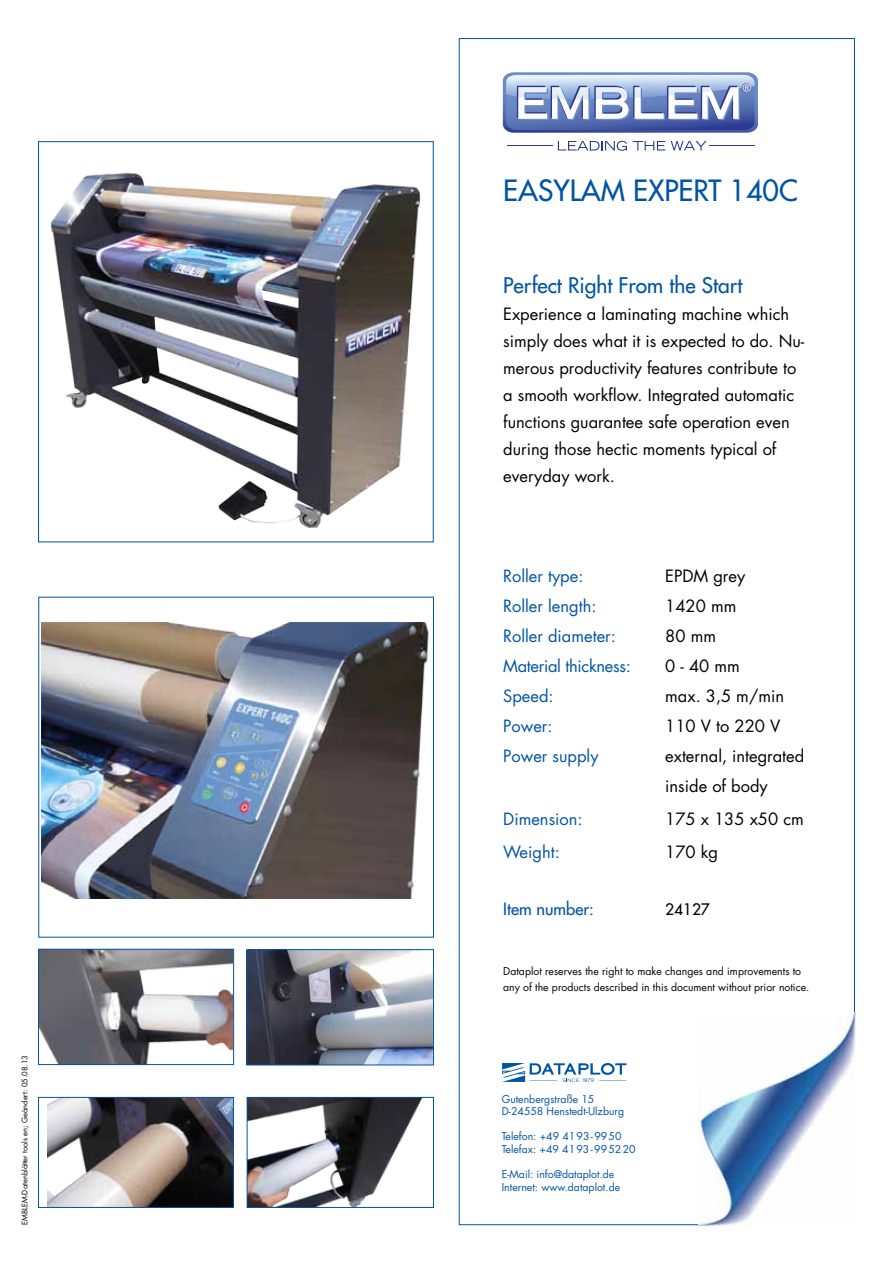
<style>
.page{position:relative;width:893px;height:1263px;background:#fff}
.page>*{position:absolute;margin:0;border:0;box-sizing:border-box;transform-origin:0 0}
.t1{font:28.5px "Futura";color:#0054a4}
.t2{font:21px "Futura";color:#0054a4}
.t3{font:16.5px/27px "Futura";color:#000}
.t4{font:16.5px "Futura";color:#0054a4}
.t5{font:16.5px "Futura";letter-spacing:-.02em;color:#0054a4}
.t6{font:16.5px "Futura";color:#0054a4}
.t7{font:15.45px "Futura";color:#000}
.t8{font:10.5px/12.6px "Futura";color:#0054a4}
.t9{font:10.5px/16.5px "Futura";color:#000}
.t10{font:7.5px "Futura";color:#000}
</style>
<div class="page">
<svg style="left:502px;top:1063px;width:124px;height:19px"></svg>
<img style="left:699px;top:1012px;width:157px;height:216px">
<img style="left:249px;top:1099px;width:173px;height:107px">
<div style="left:247px;top:1097px;width:187px;height:111px;border:1px solid #0054a4"></div>
<img style="left:47px;top:1099px;width:185px;height:107px">
<div style="left:38px;top:1097px;width:196px;height:111px;border:1px solid #0054a4"></div>
<img style="left:40px;top:951px;width:192px;height:112px">
<div style="left:38px;top:949px;width:196px;height:116px;border:1px solid #0054a4"></div>
<img style="left:249px;top:951px;width:183px;height:112px">
<div style="left:247px;top:949px;width:187px;height:116px;border:1px solid #0054a4"></div>
<img style="left:41px;top:623px;width:388px;height:275px">
<img style="left:50px;top:172px;width:371px;height:357px">
<div style="left:38px;top:141px;width:395px;height:401px;border:1px solid #0054a4"></div>
<svg style="left:503px;top:72px;width:255px;height:61px"></svg>
<svg style="left:558px;top:141px;width:69px;height:10px"></svg>
<svg style="left:633px;top:141px;width:32px;height:9px"></svg>
<svg style="left:671px;top:141px;width:35px;height:9px"></svg>
<hr style="left:507px;top:145px;width:46px;height:1px;background:#2b3990">
<hr style="left:709px;top:145px;width:46px;height:1px;background:#2b3990">
<p class="t10" style="left:20px;top:1224px;width:171px;rotate:-90deg">EMBLEM-Datenblätter tools en; Geändert: 05.08.13</p>
<h1 class="t1" style="left:503px;top:172px;width:296px">EASYLAM EXPERT 140C</h1>
<p class="t2" style="left:503px;top:272px;width:241px">Perfect Right From the Start</p>
<p class="t3" style="left:503px;top:300px;width:303px">Experience a laminating machine which simply does what it is expected to do. Nu&shy;merous productivity features contribute to a smooth workflow. Integrated automatic functions guarantee safe operation even during those hectic moments typical of everyday work.</p>
<p class="t4" style="left:503px;top:564px;width:82px">Roller type:</p>
<p class="t3" style="left:665px;top:562px;width:82px">EPDM grey</p>
<p class="t4" style="left:503px;top:594px;width:95px">Roller length:</p>
<p class="t3" style="left:665px;top:592px;width:73px">1420 mm</p>
<p class="t4" style="left:503px;top:624px;width:114px">Roller diameter:</p>
<p class="t3" style="left:665px;top:622px;width:52px">80 mm</p>
<p class="t5" style="left:503px;top:654px;width:129px">Material thickness:</p>
<p class="t3" style="left:665px;top:652px;width:76px">0 - 40 mm</p>
<p class="t4" style="left:503px;top:684px;width:52px">Speed:</p>
<p class="t3" style="left:665px;top:682px;width:120px">max. 3,5 m/min</p>
<p class="t4" style="left:503px;top:714px;width:51px">Power:</p>
<p class="t3" style="left:665px;top:712px;width:117px">110 V to 220 V</p>
<p class="t4" style="left:503px;top:744px;width:97px">Power supply</p>
<p class="t3" style="left:665px;top:740px;width:141px;line-height:30px">external, integrated inside of body</p>
<p class="t4" style="left:503px;top:807px;width:81px">Dimension:</p>
<p class="t3" style="left:665px;top:805px;width:140px">175 x 135 x50 cm</p>
<p class="t4" style="left:503px;top:840px;width:58px">Weight:</p>
<p class="t3" style="left:665px;top:838px;width:54px">170 kg</p>
<p class="t6" style="left:503px;top:898px;width:92px">Item number:</p>
<p class="t7" style="left:665px;top:899px;width:46px">24127</p>
<p class="t9" style="left:503px;top:962px;width:308px">Dataplot reserves the right to make changes and improvements to any of the products described in this document without prior notice.</p>
<p class="t8" style="left:502px;top:1092px;width:124px">Gutenbergstraße 15<br>D-24558 Henstedt-Ulzburg</p>
<p class="t8" style="left:502px;top:1130px;width:135px">Telefon: +49 4193-9950<br>Telefax: +49 4193-995220</p>
<p class="t8" style="left:502px;top:1168px;width:120px">E-Mail: info@dataplot.de<br>Internet: www.dataplot.de</p>
</div>
